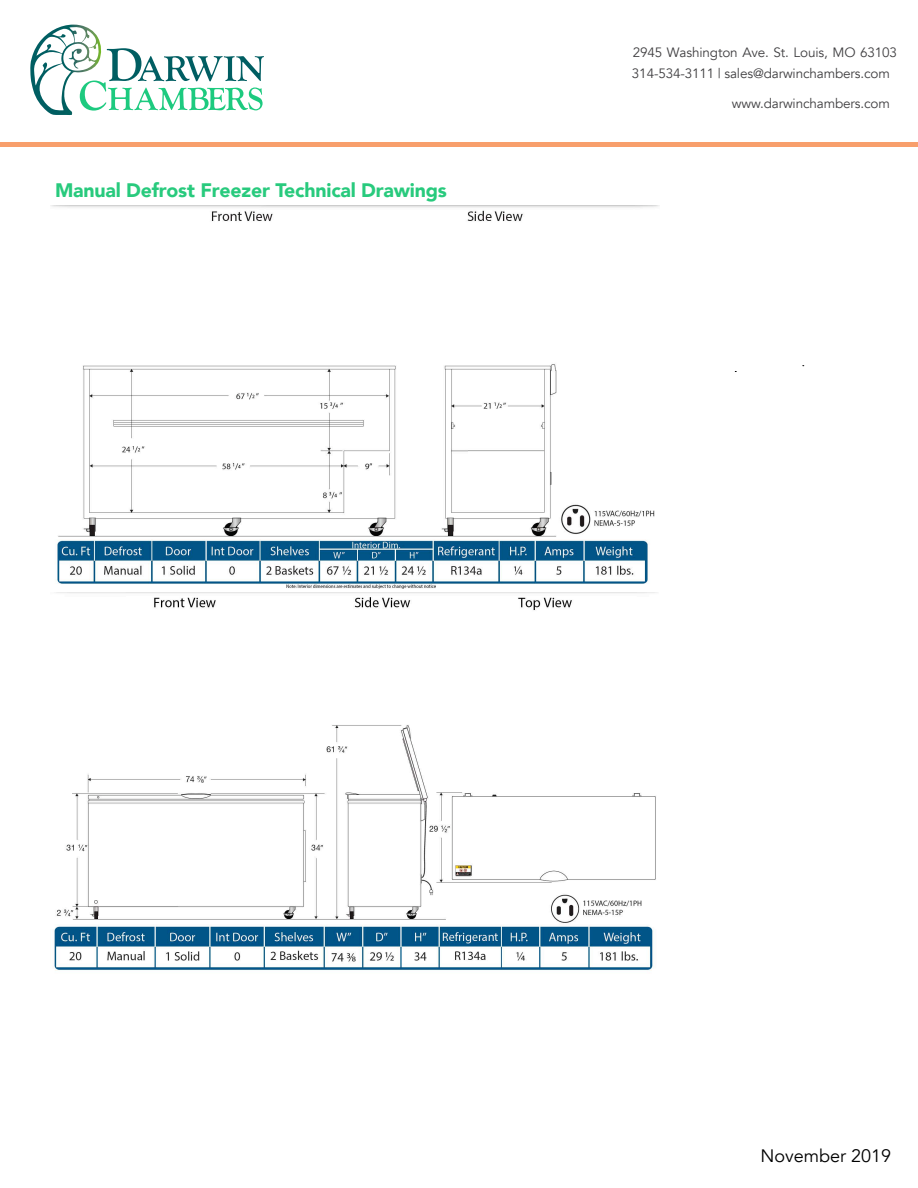
<style>
.page{position:relative;width:918px;height:1188px;background:#fff}
.page>*{position:absolute;margin:0;border:0;box-sizing:border-box;transform-origin:0 0}
.t1{font:900 19.5px "Avenir";letter-spacing:-.01em;color:#28ca7d}
.t2{font:18px "Avenir";color:#000}
.t3{font:13.5px/21px "Avenir";letter-spacing:-.01em;color:#414042}
</style>
<div class="page">
<div style="left:0;top:142px;width:918px;height:5px;background:#f89f6c"></div>
<svg style="left:30px;top:25px;width:234px;height:90px"></svg>
<img style="left:52px;top:206px;width:606px;height:765px">
<h1 class="t1" style="left:55px;top:173px;width:393px">Manual Defrost Freezer Technical Drawings</h1>
<p class="t3" style="left:632px;top:42px;width:267px">2945 Washington Ave. St. Louis, MO 63103<br>314-534-3111 | sales@darwinchambers.com</p>
<p class="t3" style="left:732px;top:93px;width:159px">www.darwinchambers.com</p>
<h2 class="t2" style="left:761px;top:1145px;width:132px">November 2019</h2>
</div>
